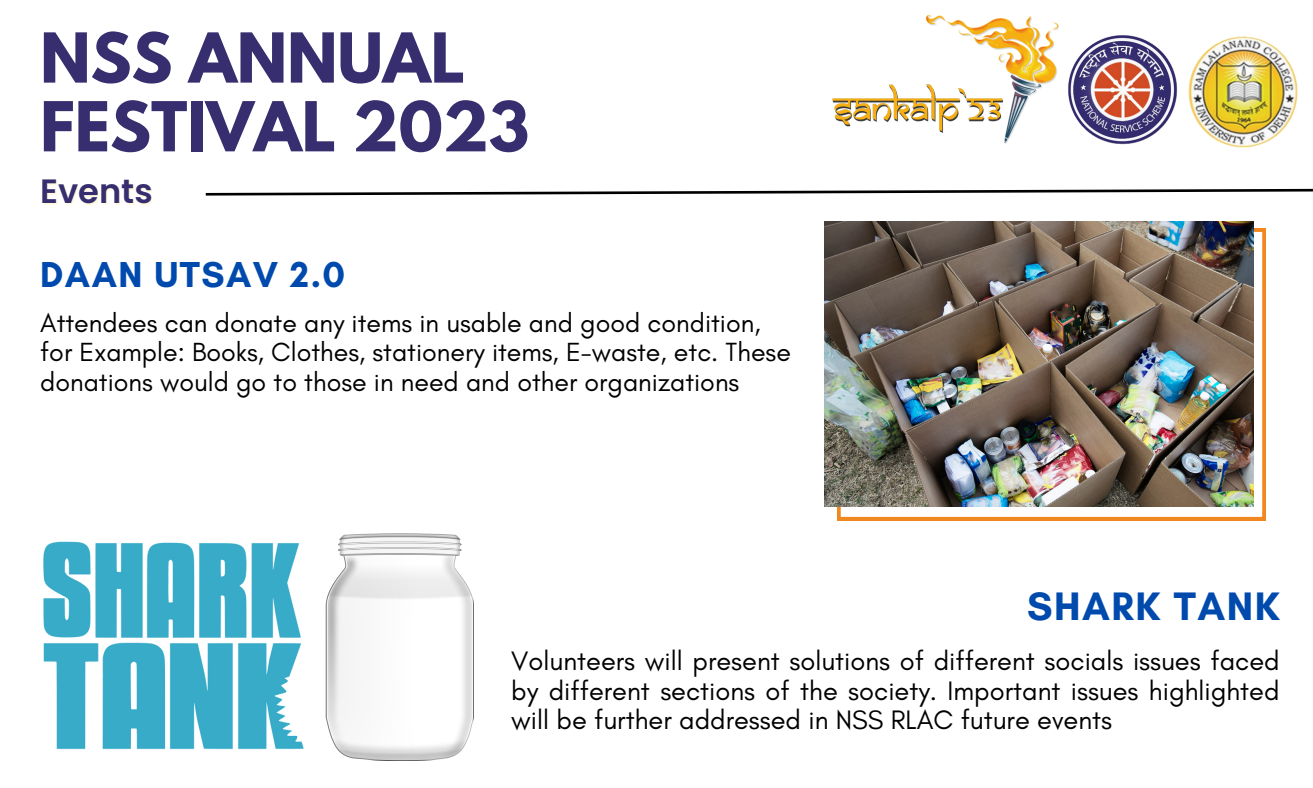
<style>
.page{position:relative;width:1313px;height:788px;background:#fff}
.page>*{position:absolute;margin:0;border:0;box-sizing:border-box;transform-origin:0 0}
.t1{font:700 60.9px/68.7px "League Spartan";color:#362e6e}
.t2{font:700 40.43px "Glacial Indifference";letter-spacing:.04em;color:#004aad}
.t3{font:700 36.75px "Glacial Indifference";letter-spacing:.04em;color:#004aad}
.t4{font:600 33.69px "Poppins";color:#362e6e}
.t5{font:27.21px/29.6px "Glacial Indifference";color:#000;text-align:justify}
.t6{font:26.69px/29.1px "Glacial Indifference";color:#000}
</style>
<div class="page">
<img style="left:1068px;top:35px;width:106px;height:110px">
<img style="left:1174px;top:36px;width:124px;height:112px">
<img style="left:925px;top:14px;width:134px;height:130px">
<img style="left:832px;top:84px;width:171px;height:52px">
<svg style="left:205px;top:188px;width:1107px;height:8px"></svg>
<img style="left:43px;top:541px;width:261px;height:209px">
<svg style="left:326px;top:533px;width:147px;height:227px"></svg>
<img style="left:338px;top:547px;width:123px;height:4px">
<svg style="left:837px;top:228px;width:428px;height:292px"></svg>
<img style="left:824px;top:221px;width:429px;height:286px">
<h1 class="t1" style="left:40px;top:31px;width:490px">NSS ANNUAL<br>FESTIVAL 2023</h1>
<p class="t4" style="left:40px;top:168px;width:114px">Events</p>
<h3 class="t3" style="left:40px;top:252px;width:306px">DAAN UTSAV 2.0</h3>
<p class="t6" style="left:40px;top:308px;width:752px">Attendees can donate any items in usable and good condition, for Example: Books, Clothes, stationery items, E-waste, etc. These donations would go to those in need and other organizations</p>
<h2 class="t2" style="left:1027px;top:581px;width:254px">SHARK TANK</h2>
<p class="t5" style="left:511px;top:645px;width:770px">Volunteers will present solutions of different socials issues faced by different sections of the society. Important issues highlighted will be further addressed in NSS RLAC future events</p>
</div>
